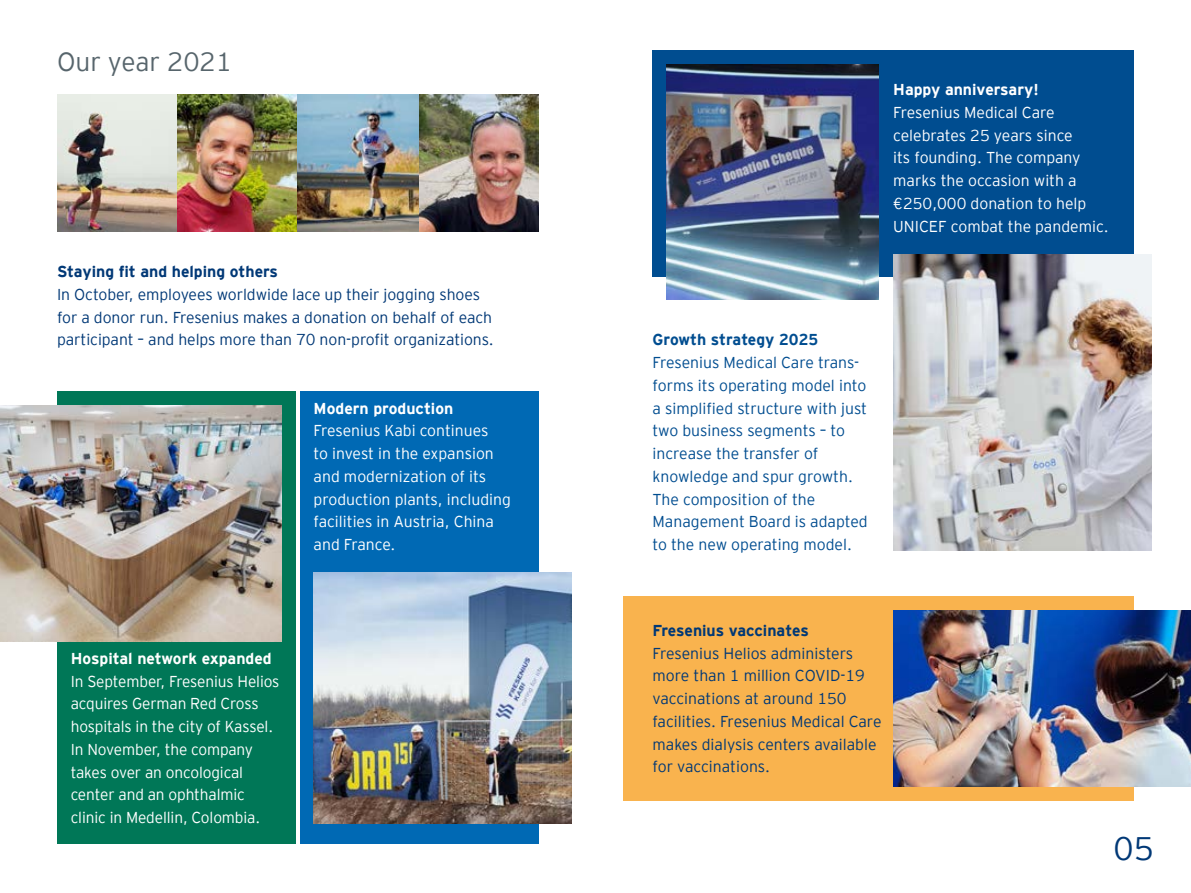
<style>
.page{position:relative;width:1191px;height:893px;background:#fff}
.page>*{position:absolute;margin:0;border:0;box-sizing:border-box;transform-origin:0 0}
.t1{font:300 32.55px "Interstate";color:#003876}
.t2{font:300 26.25px "Interstate";color:#57656c}
.t3{font:300 15.75px/22.8px "Interstate";letter-spacing:-.005em;color:#fff}
.t4{font:300 15.75px/22.8px "Interstate";letter-spacing:-.005em;color:#003876}
.t5{font:300 15.75px/22.8px "Interstate";color:#004d90}
.t6{font:700 15.75px "Interstate";color:#fff}
.t7{font:700 15.75px "Interstate";color:#003876}
.t8{font:700 15.75px "Interstate";color:#004d90}
</style>
<div class="page">
<img style="left:57px;top:95px;width:120px;height:137px">
<img style="left:177px;top:95px;width:120px;height:137px">
<img style="left:418px;top:95px;width:120px;height:137px">
<img style="left:297px;top:95px;width:121px;height:137px">
<div style="left:57px;top:391px;width:238px;height:452px;background:#007757"></div>
<div style="left:300px;top:391px;width:238px;height:452px;background:#0069b4"></div>
<img style="left:0;top:406px;width:282px;height:235px">
<img style="left:314px;top:573px;width:257px;height:250px">
<div style="left:623px;top:596px;width:511px;height:204px;background:#f9b34e"></div>
<div style="left:652px;top:50px;width:482px;height:227px;background:#004d90"></div>
<img style="left:893px;top:610px;width:298px;height:176px">
<img style="left:667px;top:64px;width:211px;height:236px">
<img style="left:893px;top:254px;width:258px;height:296px">
<h2 class="t2" style="left:57px;top:43px;width:177px">Our year 2021</h2>
<p class="t7" style="left:57px;top:260px;width:222px">Staying fit and helping others</p>
<p class="t4" style="left:57px;top:282px;width:438px">In October, employees worldwide lace up their jogging shoes for a donor run. Fresenius makes a donation on behalf of each participant – and helps more than 70 non-profit organizations.</p>
<p class="t6" style="left:314px;top:397px;width:141px">Modern production</p>
<p class="t3" style="left:314px;top:418px;width:199px">Fresenius Kabi continues<br>to invest in the expansion and modernization of its production plants, including facilities in Austria, China and France.</p>
<p class="t6" style="left:71px;top:647px;width:203px">Hospital network expanded</p>
<p class="t3" style="left:71px;top:669px;width:210px">In September, Fresenius Helios acquires German Red Cross hospitals in the city of Kassel.<br>In November, the company takes over an oncological center and an ophthalmic clinic in Medellin, Colombia.</p>
<p class="t6" style="left:893px;top:78px;width:147px">Happy anniversary!</p>
<p class="t3" style="left:893px;top:100px;width:217px">Fresenius Medical Care celebrates 25 years since<br>its founding. The company marks the occasion with a €250,000 donation to help<br>UNICEF combat the pandemic.</p>
<p class="t8" style="left:652px;top:328px;width:167px">Growth strategy 2025</p>
<p class="t5" style="left:652px;top:350px;width:217px">Fresenius Medical Care trans&shy;forms its operating model into a simplified structure with just two business segments – to increase the transfer of knowledge and spur growth.<br>The composition of the<br>Management Board is adapted to the new operating model.</p>
<p class="t7" style="left:652px;top:619px;width:158px">Fresenius vaccinates</p>
<p class="t4" style="left:652px;top:641px;width:230px">Fresenius Helios administers more than 1 million COVID-19 vaccinations at around 150 facilities. Fresenius Medical Care makes dialysis centers available for vaccinations.</p>
<h1 class="t1" style="left:1113px;top:825px;width:42px">05</h1>
</div>
